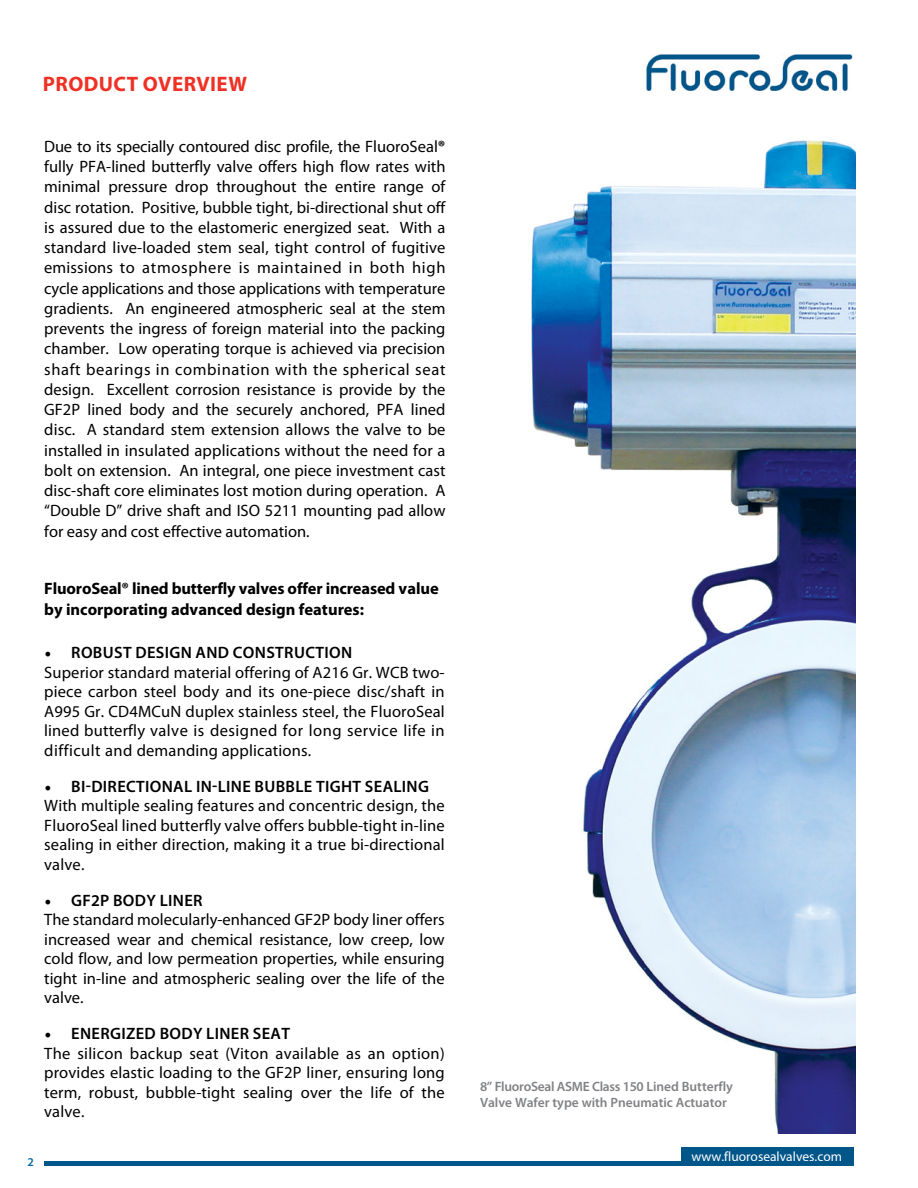
<style>
.page{position:relative;width:918px;height:1188px;background:#fff}
.page>*{position:absolute;margin:0;border:0;box-sizing:border-box;transform-origin:0 0}
.t1{font:700 21px "Myriad Pro";letter-spacing:.02em;color:#ee3124}
.t2{font:16.5px/20.2px "Myriad Pro";letter-spacing:.01em;color:#000}
.t3{font:700 16.5px/21px "Myriad Pro";letter-spacing:-.01em;color:#000}
.t4{font:600 13.5px/16.2px "Myriad Pro";color:#808285}
.t5{font:13.5px "Myriad Pro";color:#fff}
.t6{font:600 12px "Myriad Pro";color:#0069a4}
.s1{font-weight:700}
.s2{font-family:"Minion Pro";font-size:18px}
.s3{font-weight:600}
</style>
<div class="page">
<img style="left:646px;top:55px;width:207px;height:35px">
<div style="left:682px;top:1148px;width:172px;height:18px;background:#005689"></div>
<div style="left:44px;top:1161px;width:810px;height:5px;background:#005689"></div>
<img style="left:531px;top:140px;width:324px;height:994px">
<p class="t1" style="left:43px;top:70px;width:206px">PRODUCT OVERVIEW</p>
<p class="t2" style="left:44px;top:136px;width:403px;text-align:justify">Due to its specially contoured disc profile, the FluoroSeal<span class="s1">® </span>fully PFA-lined butterfly valve offers high flow rates with minimal pressure drop throughout the entire range of disc rotation. Positive, bubble tight, bi-directional shut off is assured due to the elastomeric energized seat. With a standard live-loaded stem seal, tight control of fugitive emissions to atmosphere is maintained in both high cycle applications and those applications with temperature gradients. An engineered atmospheric seal at the stem prevents the ingress of foreign material into the packing chamber. Low operating torque is achieved via precision shaft bearings in combination with the spherical seat design. Excellent corrosion resistance is provide by the GF2P lined body and the securely anchored, PFA lined disc. A standard stem extension allows the valve to be installed in insulated applications without the need for a bolt on extension. An integral, one piece investment cast disc-shaft core eliminates lost motion during operation. A “Double D” drive shaft and ISO 5211 mounting pad allow for easy and cost effective automation.</p>
<p class="t3" style="left:44px;top:577px;width:396px">FluoroSeal® lined butterfly valves offer increased value by incorporating advanced design features:</p>
<p class="t2" style="left:44px;top:643px;width:402px;line-height:19.5px"><span class="s2">•</span> <span class="s3">ROBUST DESIGN AND CONSTRUCTION<br></span>Superior standard material offering of A216 Gr. WCB two&shy;piece carbon steel body and its one-piece disc/shaft in A995 Gr. CD4MCuN duplex stainless steel, the FluoroSeal lined butterfly valve is designed for long service life in difficult and demanding applications.</p>
<p class="t2" style="left:44px;top:776px;width:402px;line-height:19.5px"><span class="s2">•</span> <span class="s3">BI-DIRECTIONAL IN-LINE BUBBLE TIGHT SEALING </span>With multiple sealing features and concentric design, the FluoroSeal lined butterfly valve offers bubble-tight in-line sealing in either direction, making it a true bi-directional valve.</p>
<p class="t2" style="left:44px;top:890px;width:402px;line-height:19.5px"><span class="s2">•</span> <span class="s3">GF2P BODY LINER<br></span>The standard molecularly-enhanced GF2P body liner offers increased wear and chemical resistance, low creep, low cold flow, and low permeation properties, while ensuring tight in-line and atmospheric sealing over the life of the valve.</p>
<p class="t2" style="left:44px;top:1024px;width:402px;line-height:19.5px"><span class="s2">•</span> <span class="s3">ENERGIZED BODY LINER SEAT<br></span>The silicon backup seat (Viton available as an option) provides elastic loading to the GF2P liner, ensuring long term, robust, bubble-tight sealing over the life of the valve.</p>
<p class="t6" style="left:28px;top:1154px;width:8px">2</p>
<p class="t4" style="left:480px;top:1078px;width:255px">8” FluoroSeal ASME Class 150 Lined Butterfly<br>Valve Wafer type with Pneumatic Actuator</p>
<p class="t5" style="left:692px;top:1148px;width:152px">www.fluorosealvalves.com</p>
</div>
